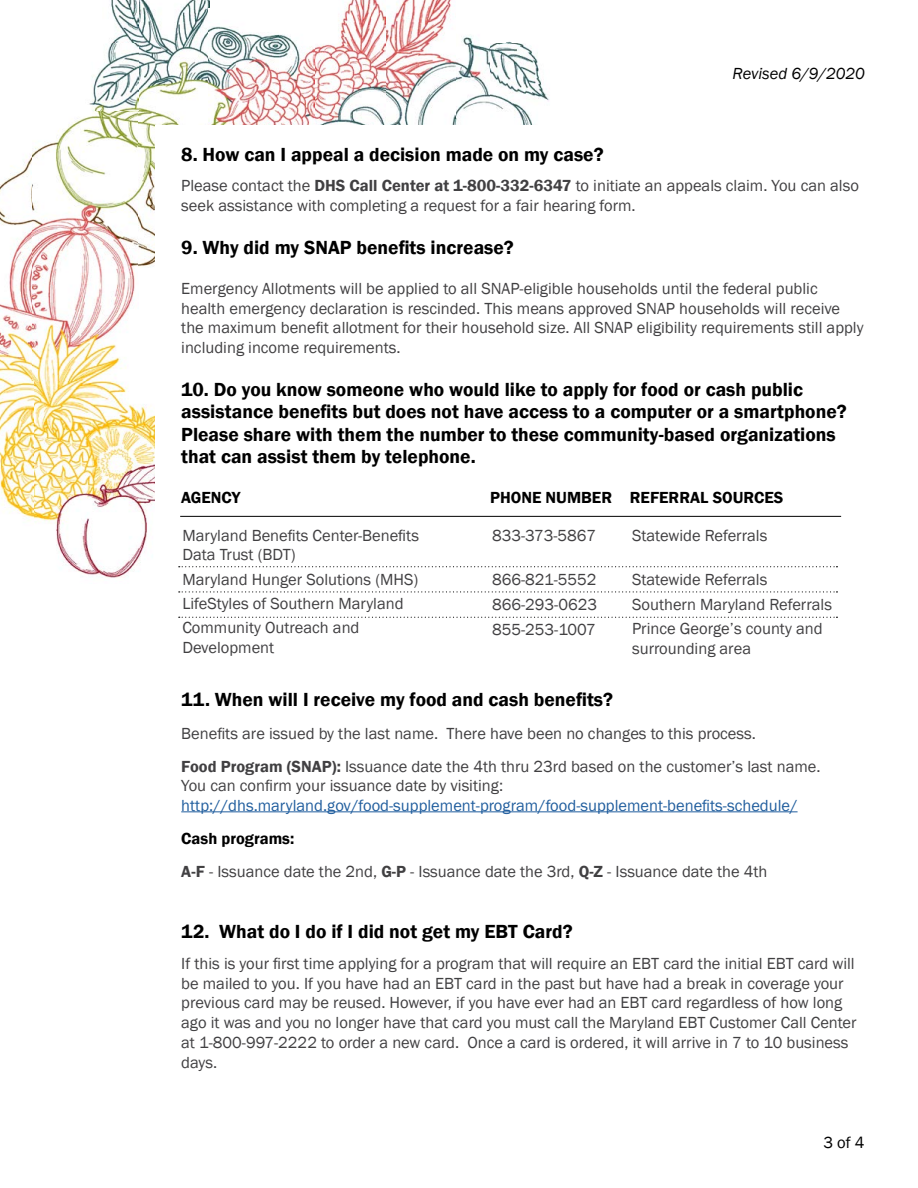
<style>
.page{position:relative;width:918px;height:1188px;background:#fff}
.page>*{position:absolute;margin:0;border:0;box-sizing:border-box;transform-origin:0 0}
.t1{font:600 19.5px/22.5px "Franklin Gothic";color:#000}
.t2{font:16.5px/19.8px "Franklin Gothic";color:#414042}
.t3{font:16.5px "Franklin Gothic";color:#215e9e}
.t4{font:600 16.5px "Franklin Gothic";color:#000}
.t5{font:italic 16.5px "Franklin Gothic";color:#000}
.t6{font:16.5px "Franklin Gothic";color:#000}
.s1{font-weight:600}
.s2{font-weight:600;color:#000}
</style>
<div class="page">
<img style="left:33px;top:381px;width:122px;height:197px">
<img style="left:0;top:152px;width:33px;height:369px">
<img style="left:456px;top:36px;width:34px;height:89px">
<img style="left:33px;top:110px;width:105px;height:271px">
<img style="left:138px;top:0;width:71px;height:267px">
<img style="left:386px;top:0;width:70px;height:125px">
<img style="left:209px;top:26px;width:70px;height:99px">
<img style="left:315px;top:0;width:71px;height:125px">
<img style="left:279px;top:34px;width:36px;height:91px">
<img style="left:490px;top:43px;width:60px;height:82px">
<img style="left:89px;top:43px;width:50px;height:67px">
<img style="left:111px;top:0;width:28px;height:43px">
<div style="left:156px;top:126px;width:762px;height:1017px;background:#fff"></div>
<hr style="left:181px;top:811px;width:617px;height:1px;background:#215e9e">
<hr style="left:180px;top:516px;width:661px;height:1px;background:#000">
<svg style="left:179px;top:566px;width:658px;height:1px"></svg>
<svg style="left:179px;top:591px;width:658px;height:2px"></svg>
<svg style="left:179px;top:617px;width:658px;height:1px"></svg>
<p class="t5" style="left:733px;top:63px;width:134px">Revised 6/9/2020</p>
<p class="t1" style="left:181px;top:143px;width:424px">8. How can I appeal a decision made on my case?</p>
<p class="t2" style="left:181px;top:176px;width:679px">Please contact the <span class="s1">DHS Call Center at 1-800-332-6347</span> to initiate an appeals claim. You can also seek assistance with completing a request for a fair hearing form.</p>
<p class="t1" style="left:181px;top:237px;width:334px">9. Why did my SNAP benefits increase?</p>
<p class="t2" style="left:181px;top:279px;width:684px">Emergency Allotments will be applied to all SNAP-eligible households until the federal public health emergency declaration is rescinded. This means approved SNAP households will receive the maximum benefit allotment for their household size. All SNAP eligibility requirements still apply including income requirements.</p>
<p class="t1" style="left:181px;top:378px;width:667px">10. Do you know someone who would like to apply for food or cash public assistance benefits but does not have access to a computer or a smartphone?<br>Please share with them the number to these community-based organizations that can assist them by telephone.</p>
<p class="t4" style="left:181px;top:487px;width:61px">AGENCY</p>
<p class="t4" style="left:490px;top:487px;width:295px">PHONE NUMBER REFERRAL SOURCES</p>
<p class="t2" style="left:182px;top:526px;width:238px">Maryland Benefits Center-Benefits<br>Data Trust (BDT)</p>
<p class="t2" style="left:182px;top:567px;width:238px;line-height:24.3px">Maryland Hunger Solutions (MHS)<br>LifeStyles of Southern Maryland<br>Community Outreach and</p>
<p class="t2" style="left:182px;top:638px;width:93px">Development</p>
<p class="t2" style="left:492px;top:526px;width:106px">833-373-5867</p>
<p class="t2" style="left:492px;top:568px;width:106px;line-height:24.6px;text-align:justify">866-821-5552<br>866-293-0623<br>855-253-1007</p>
<p class="t2" style="left:632px;top:526px;width:137px">Statewide Referrals</p>
<p class="t2" style="left:632px;top:568px;width:201px;line-height:24.5px">Statewide Referrals<br>Southern Maryland Referrals<br>Prince George’s county and</p>
<p class="t2" style="left:632px;top:639px;width:120px">surrounding area</p>
<p class="t1" style="left:181px;top:688px;width:433px">11. When will I receive my food and cash benefits?</p>
<p class="t2" style="left:181px;top:717px;width:641px;line-height:33px">Benefits are issued by the last name. There have been no changes to this process.<br><span class="s1">Food Program (SNAP):</span> Issuance date the 4th thru 23rd based on the customer’s last name.</p>
<p class="t2" style="left:181px;top:776px;width:323px">You can confirm your issuance date by visiting:</p>
<p class="t3" style="left:181px;top:795px;width:618px">http://dhs.maryland.gov/food-supplement-program/food-supplement-benefits-schedule/</p>
<p class="t2" style="left:181px;top:822px;width:588px;line-height:33px"><span class="s2">Cash programs:<br></span><span class="s1">A-F</span> - Issuance date the 2nd, <span class="s1">G-P</span> - Issuance date the 3rd, <span class="s1">Q-Z</span> - Issuance date the 4th</p>
<p class="t1" style="left:181px;top:921px;width:393px">12. What do I do if I did not get my EBT Card?</p>
<p class="t2" style="left:181px;top:954px;width:677px">If this is your first time applying for a program that will require an EBT card the initial EBT card will be mailed to you. If you have had an EBT card in the past but have had a break in coverage your previous card may be reused. However, if you have ever had an EBT card regardless of how long ago it was and you no longer have that card you must call the Maryland EBT Customer Call Center at 1-800-997-2222 to order a new card. Once a card is ordered, it will arrive in 7 to 10 business days.</p>
<p class="t6" style="left:824px;top:1132px;width:43px">3 of 4</p>
</div>
